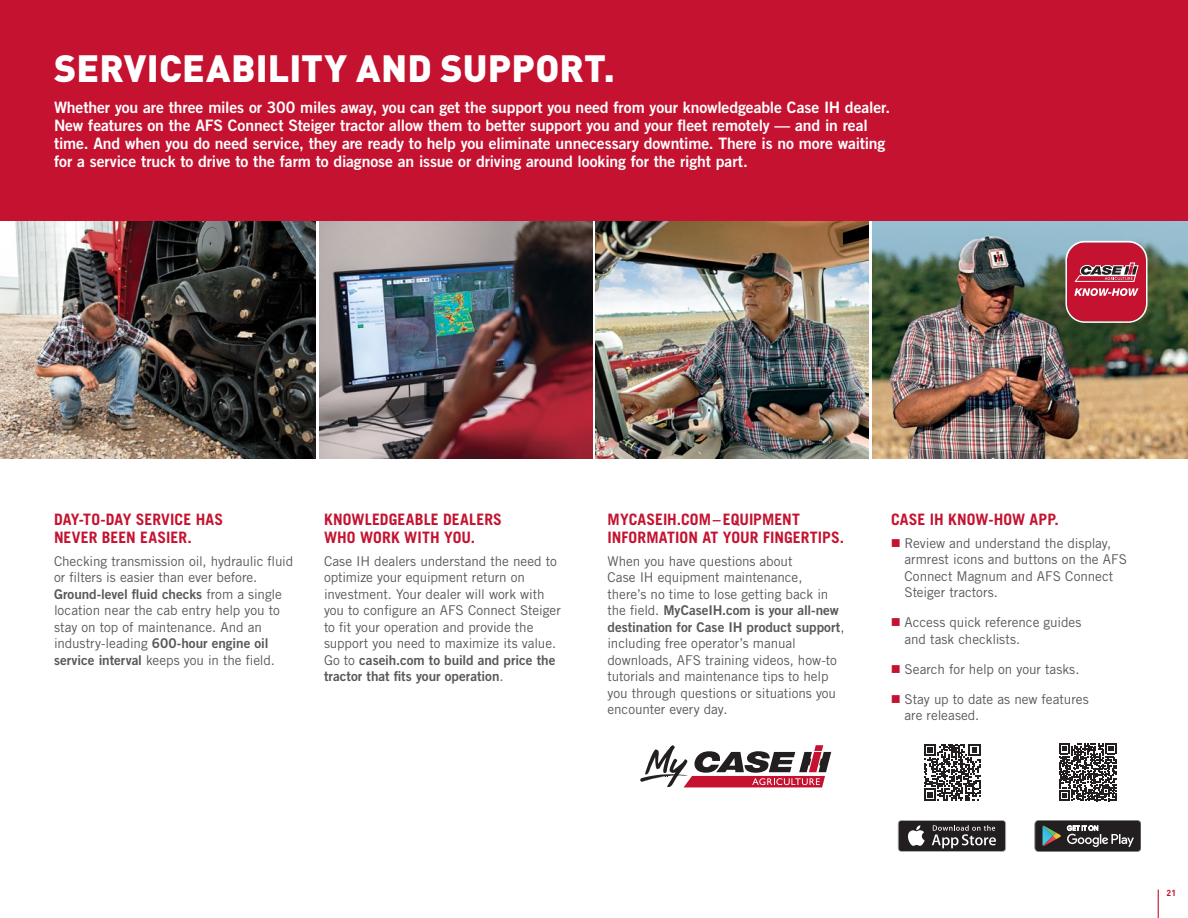
<style>
.page{position:relative;width:1188px;height:918px;background:#fff}
.page>*{position:absolute;margin:0;border:0;box-sizing:border-box;transform-origin:0 0}
.t1{font:900 37.5px "DINOT";letter-spacing:.005em;color:#fff}
.t2{font:15.75px/18px "Trade Gothic LT Std Bd 2";letter-spacing:-.005em;color:#fff}
.t3{font:700 15.75px/18px "Trade Gothic LT Std";letter-spacing:.005em;color:#c41230}
.t4{font:13.5px/16.5px "Trade Gothic LT Std";letter-spacing:-.005em;color:#58595b}
.t5{font:13.5px/16.5px "Trade Gothic LT Std Bd 2";color:#58595b}
.t6{font:700 8.7px "DINOT";color:#c41230}
.s1{font-family:"Trade Gothic LT Std"}
.s2{font-family:"Trade Gothic LT Std Bd 2"}
</style>
<div class="page">
<svg style="left:924px;top:744px;width:56px;height:57px"></svg>
<svg style="left:1059px;top:743px;width:58px;height:58px"></svg>
<svg style="left:898px;top:820px;width:108px;height:32px;background:#524f50"></svg>
<svg style="left:1035px;top:820px;width:106px;height:32px;background:#484848"></svg>
<img style="left:873px;top:220px;width:315px;height:239px">
<img style="left:596px;top:220px;width:273px;height:239px">
<img style="left:319px;top:220px;width:273px;height:239px">
<img style="left:0;top:220px;width:315px;height:239px">
<svg style="left:1067px;top:242px;width:79px;height:79px;background:#c0324a"></svg>
<div style="left:1065px;top:241px;width:82px;height:82px;border:2px solid #fff;border-radius:19px"></div>
<div style="left:0;top:0;width:1188px;height:220px;background:#c41230"></div>
<svg style="left:640px;top:745px;width:191px;height:42px"></svg>
<svg style="left:1158px;top:890px;width:1px;height:28px"></svg>
<h1 class="t1" style="left:54px;top:43px;width:562px">SERVICEABILITY AND SUPPORT.</h1>
<p class="t2" style="left:54px;top:98px;width:838px">Whether you are three miles or 300 miles away, you can get the support you need from your knowledgeable Case IH dealer.<br>New features on the AFS Connect Steiger tractor allow them to better support you and your fleet remotely — and in real time. And when you do need service, they are ready to help you eliminate unnecessary downtime. There is no more waiting for a service truck to drive to the farm to diagnose an issue or driving around looking for the right part.</p>
<p class="t3" style="left:54px;top:510px;width:171px">DAY-TO-DAY SERVICE HAS<br>NEVER BEEN EASIER.</p>
<p class="t4" style="left:54px;top:553px;width:241px">Checking transmission oil, hydraulic fluid or filters is easier than ever before.</p>
<p class="t5" style="left:54px;top:586px;width:230px">Ground-level fluid checks <span class="s1">from a single</span></p>
<p class="t4" style="left:54px;top:602px;width:227px">location near the cab entry help you to stay on top of maintenance. And an</p>
<p class="t5" style="left:54px;top:635px;width:216px"><span class="s1">industry-leading</span> 600-hour engine oil</p>
<p class="t4" style="left:54px;top:652px;width:222px"><span class="s2">service interval</span> keeps you in the field.</p>
<p class="t3" style="left:324px;top:510px;width:180px">KNOWLEDGEABLE DEALERS<br>WHO WORK WITH YOU.</p>
<p class="t4" style="left:324px;top:553px;width:238px">Case IH dealers understand the need to optimize your equipment return on investment. Your dealer will work with you to configure an AFS Connect Steiger to fit your operation and provide the support you need to maximize its value.</p>
<p class="t5" style="left:324px;top:652px;width:233px"><span class="s1">Go to</span> caseih.com to build and price the tractor that fits your operation<span class="s1">.</span></p>
<p class="t3" style="left:608px;top:510px;width:238px">MYCASEIH.COM– EQUIPMENT<br>INFORMATION AT YOUR FINGERTIPS.</p>
<p class="t4" style="left:608px;top:553px;width:222px">When you have questions about<br>Case IH equipment maintenance, there’s no time to lose getting back in</p>
<p class="t5" style="left:608px;top:602px;width:239px"><span class="s1">the field.</span> MyCaseIH.com is your all-new destination for Case IH product support<span class="s1">,</span></p>
<p class="t4" style="left:608px;top:635px;width:231px">including free operator’s manual downloads, AFS training videos, how-to tutorials and maintenance tips to help you through questions or situations you encounter every day.</p>
<p class="t3" style="left:891px;top:510px;width:170px">CASE IH KNOW-HOW APP.</p>
<p class="t4" style="left:904px;top:535px;width:224px">Review and understand the display, armrest icons and buttons on the AFS<br>Connect Magnum and AFS Connect<br>Steiger tractors.</p>
<p class="t4" style="left:904px;top:614px;width:179px">Access quick reference guides and task checklists.</p>
<p class="t4" style="left:904px;top:661px;width:176px">Search for help on your tasks.</p>
<p class="t4" style="left:904px;top:691px;width:186px">Stay up to date as new features are released.</p>
<p class="t6" style="left:1167px;top:887px;width:11px">21</p>
</div>
